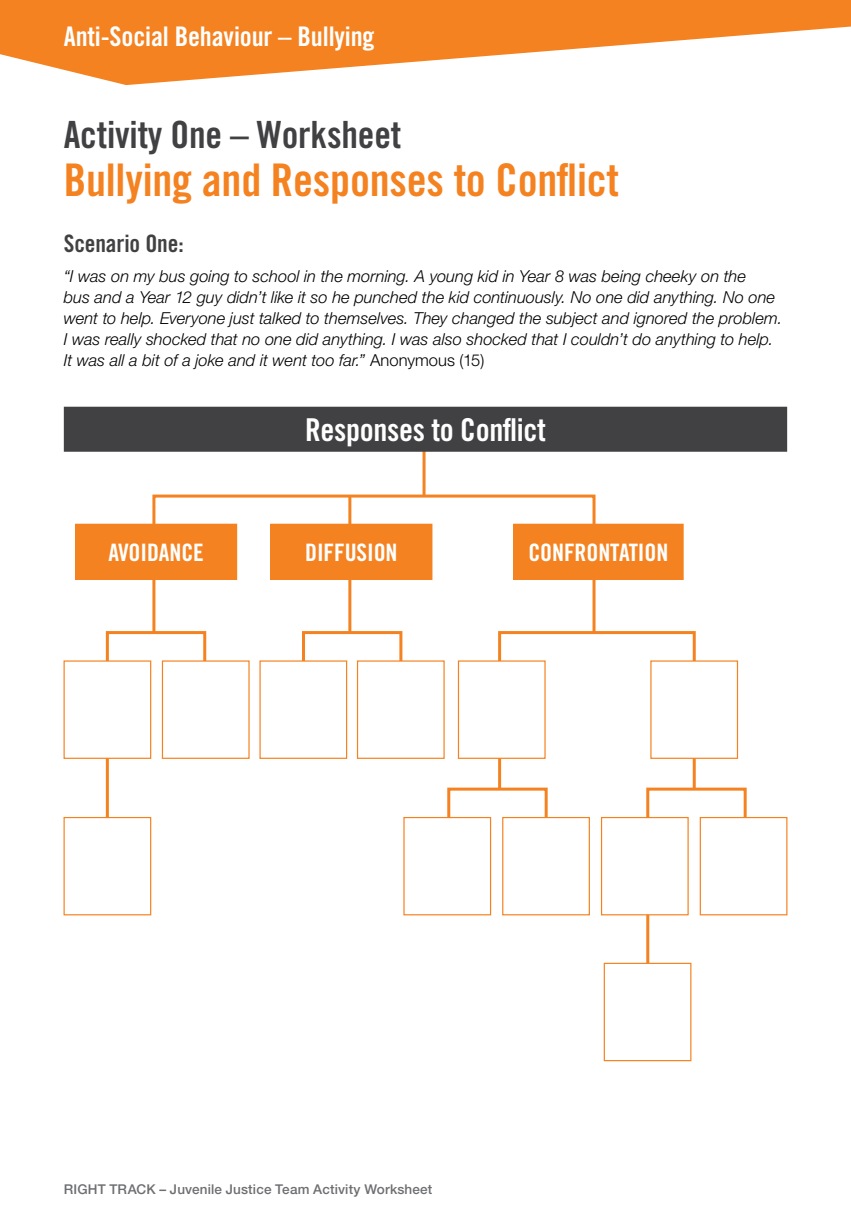
<style>
.page{position:relative;width:851px;height:1221px;background:#fff}
.page>*{position:absolute;margin:0;border:0;box-sizing:border-box;transform-origin:0 0}
.t1{font:45px "Trade Gothic Bold Cond Twenty";letter-spacing:-.005em;color:#f58220}
.t2{font:37.5px "Trade Gothic Bold Cond Twenty";letter-spacing:-.005em;color:#414042}
.t3{font:31.5px "Trade Gothic Bold Cond Twenty";letter-spacing:-.01em;color:#fff}
.t4{font:27px "Trade Gothic Bold Cond Twenty";letter-spacing:-.005em;color:#fff}
.t5{font:24px "Trade Gothic Bold Cond Twenty";letter-spacing:-.005em;color:#fff}
.t6{font:24px "Trade Gothic Bold Cond Twenty";letter-spacing:-.005em;color:#414042}
.t7{font:italic 300 16.5px/21px "Helvetica Neue";color:#000}
.t8{font:500 13.5px "Helvetica Neue";letter-spacing:.01em;color:#6d6e71}
.s1{font-style:normal}
</style>
<div class="page">
<svg style="left:0;top:0;width:850px;height:85px;fill:#f58220"></svg>
<hr style="left:422px;top:441px;width:3px;height:56px;background:#f58220">
<hr style="left:348px;top:495px;width:3px;height:138px;background:#f58220">
<svg style="left:104px;top:631px;width:104px;height:199px"></svg>
<div style="left:302px;top:631px;width:100px;height:55px;border:3px solid #f58220"></div>
<div style="left:152px;top:494px;width:443px;height:140px;border:3px solid #f58220"></div>
<div style="left:447px;top:787px;width:100px;height:56px;border:3px solid #f58220"></div>
<svg style="left:644px;top:786px;width:104px;height:202px"></svg>
<div style="left:498px;top:631px;width:197px;height:159px;border:3px solid #f58220"></div>
<div style="left:76px;top:524px;width:161px;height:55px;background:#f58220"></div>
<div style="left:63px;top:660px;width:88px;height:98px;background:#fff"></div>
<div style="left:403px;top:817px;width:88px;height:98px;background:#fff;border:1px solid #f58220"></div>
<div style="left:63px;top:817px;width:88px;height:98px;background:#fff;border:1px solid #f58220"></div>
<div style="left:259px;top:660px;width:88px;height:98px;background:#fff"></div>
<div style="left:601px;top:817px;width:87px;height:98px;background:#fff;border:1px solid #f58220"></div>
<div style="left:603px;top:962px;width:88px;height:99px;background:#fff;border:1px solid #f58220"></div>
<div style="left:458px;top:660px;width:87px;height:98px;background:#fff"></div>
<div style="left:162px;top:660px;width:87px;height:98px;background:#fff"></div>
<div style="left:502px;top:817px;width:88px;height:98px;background:#fff;border:1px solid #f58220"></div>
<div style="left:357px;top:660px;width:87px;height:98px;background:#fff"></div>
<div style="left:699px;top:817px;width:88px;height:98px;background:#fff;border:1px solid #f58220"></div>
<div style="left:650px;top:660px;width:88px;height:98px;background:#fff"></div>
<div style="left:271px;top:524px;width:161px;height:55px;background:#f58220"></div>
<div style="left:513px;top:524px;width:170px;height:55px;background:#f58220"></div>
<div style="left:64px;top:406px;width:723px;height:45px;background:#414042"></div>
<h3 class="t4" style="left:64px;top:20px;width:312px">Anti-Social Behaviour – Bullying</h3>
<h2 class="t2" style="left:64px;top:112px;width:339px">Activity One – Worksheet</h2>
<h1 class="t1" style="left:64px;top:152px;width:556px">Bullying and Responses to Conflict</h1>
<h3 class="t6" style="left:64px;top:229px;width:121px">Scenario One:</h3>
<p class="t7" style="left:64px;top:265px;width:719px">“I was on my bus going to school in the morning. A young kid in Year 8 was being cheeky on the<br>bus and a Year 12 guy didn’t like it so he punched the kid continuously. No one did anything. No one went to help. Everyone just talked to themselves. They changed the subject and ignored the problem.<br>I was really shocked that no one did anything. I was also shocked that I couldn’t do anything to help.<br>It was all a bit of a joke and it went too far.” <span class="s1">Anonymous (15)</span></p>
<h3 class="t3" style="left:305px;top:410px;width:242px">Responses to Conflict</h3>
<h3 class="t5" style="left:108px;top:538px;width:97px">AVOIDANCE</h3>
<h3 class="t5" style="left:305px;top:538px;width:94px">DIFFUSION</h3>
<h3 class="t5" style="left:528px;top:538px;width:141px">CONFRONTATION</h3>
<p class="t8" style="left:64px;top:1181px;width:370px">RIGHT TRACK – Juvenile Justice Team Activity Worksheet</p>
</div>
